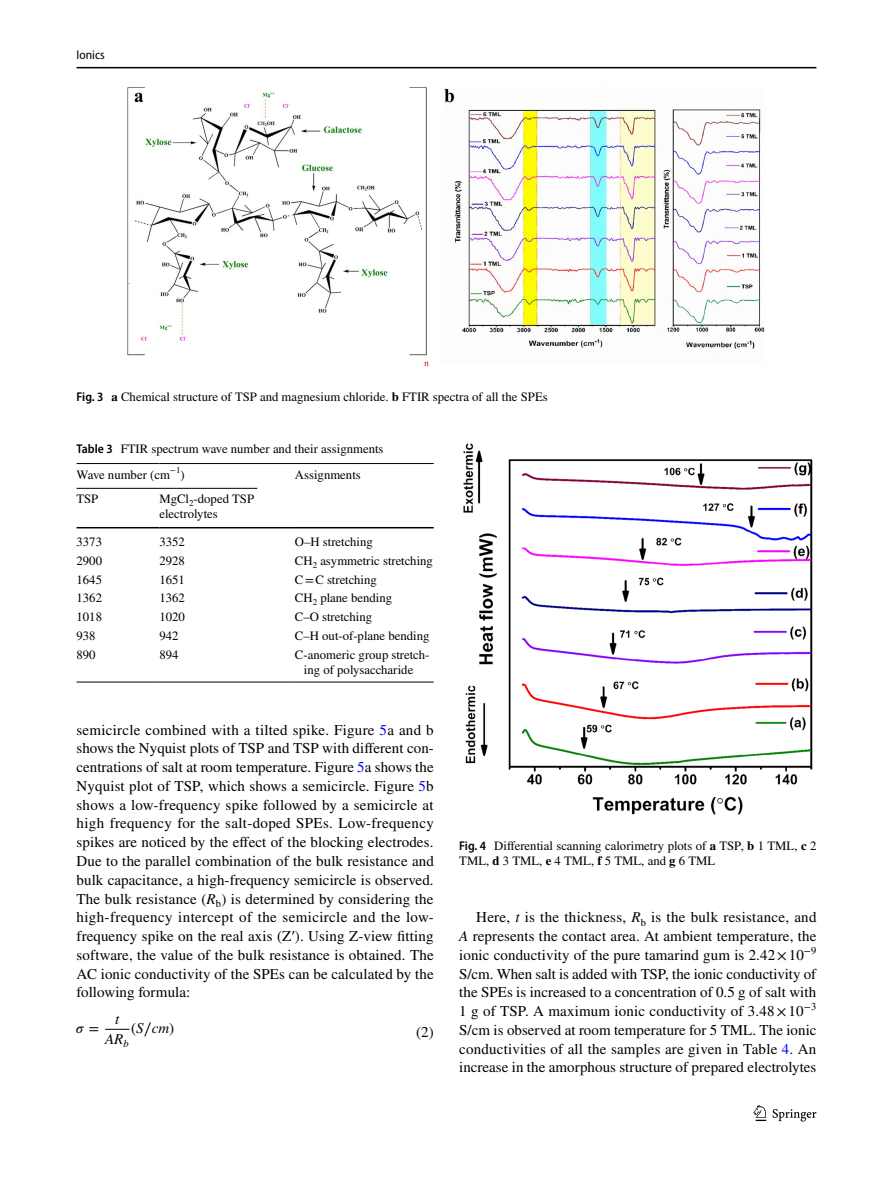
<style>
.page{position:relative;width:893px;height:1187px;background:#fff}
.page>*{position:absolute;margin:0;border:0;box-sizing:border-box;transform-origin:0 0}
.t1{font:15px/18.8px "STIX";color:#000;text-align:justify}
.t2{font:15px "STIX Math Regular 2";color:#000}
.t3{font:15px/19.2px "STIX General Italic 2";color:#000;text-align:center}
.t4{font:15px "STIX Math Italic 2";color:#000}
.t5{font:12.75px/15px "STIX";color:#000}
.t6{font:semi-condensed 12.75px "Myriad Pro";color:#000}
.s1{font-family:"Myriad Pro";font-weight:600;font-stretch:semi-condensed}
.s2{font-weight:700}
.s3{color:#00f}
.s4{font-style:italic}
.s5{font-family:"Times New Roman"}
.s6{font-family:"STIX Math Regular 2"}
.s7{font-family:"STIX General Italic 2"}
</style>
<div class="page">
<hr style="left:77px;top:67px;width:739px;height:1px;background:#000">
<svg style="left:753px;top:1105px;width:13px;height:15px"></svg>
<svg style="left:773px;top:1109px;width:43px;height:12px"></svg>
<svg style="left:105px;top:1028px;width:24px;height:1px"></svg>
<img style="left:127px;top:87px;width:638px;height:279px">
<hr style="left:77px;top:463px;width:82px;height:1px;background:#000">
<hr style="left:159px;top:463px;width:136px;height:1px;background:#000">
<hr style="left:295px;top:463px;width:139px;height:1px;background:#000">
<hr style="left:295px;top:527px;width:139px;height:1px;background:#000">
<hr style="left:77px;top:527px;width:82px;height:1px;background:#000">
<hr style="left:159px;top:527px;width:136px;height:1px;background:#000">
<hr style="left:77px;top:681px;width:82px;height:1px;background:#000">
<hr style="left:159px;top:681px;width:136px;height:1px;background:#000">
<hr style="left:295px;top:681px;width:139px;height:1px;background:#000">
<hr style="left:77px;top:488px;width:180px;height:1px;background:#000">
<img style="left:463px;top:443px;width:349px;height:371px">
<p class="t6" style="left:77px;top:48px;width:30px">Ionics</p>
<p class="t5" style="left:77px;top:390px;width:473px"><span class="s1">Fig. 3</span> <span class="s2">a</span> Chemical structure of TSP and magnesium chloride. <span class="s2">b</span> FTIR spectra of all the SPEs</p>
<p class="t5" style="left:77px;top:437px;width:309px;line-height:25.5px"><span class="s1">Table 3</span> FTIR spectrum wave number and their assignments<br>Wave number (cm<sup>−1</sup>)</p>
<p class="t5" style="left:295px;top:467px;width:67px">Assignments</p>
<p class="t5" style="left:77px;top:492px;width:23px">TSP</p>
<p class="t5" style="left:159px;top:492px;width:96px">MgCl<sub>2</sub>-doped TSP electrolytes</p>
<p class="t5" style="left:77px;top:535px;width:27px">3373</p>
<p class="t5" style="left:159px;top:535px;width:27px">3352</p>
<p class="t5" style="left:295px;top:535px;width:79px">O–H stretching</p>
<p class="t5" style="left:77px;top:554px;width:27px">2900</p>
<p class="t5" style="left:159px;top:554px;width:27px">2928</p>
<p class="t5" style="left:295px;top:554px;width:140px">CH<sub>2</sub> asymmetric stretching</p>
<p class="t5" style="left:77px;top:572px;width:27px">1645</p>
<p class="t5" style="left:159px;top:572px;width:27px">1651</p>
<p class="t5" style="left:295px;top:572px;width:83px">C=C stretching</p>
<p class="t5" style="left:77px;top:591px;width:27px">1362</p>
<p class="t5" style="left:159px;top:591px;width:27px">1362</p>
<p class="t5" style="left:295px;top:591px;width:99px">CH<sub>2</sub> plane bending</p>
<p class="t5" style="left:77px;top:610px;width:27px">1018</p>
<p class="t5" style="left:159px;top:610px;width:27px">1020</p>
<p class="t5" style="left:295px;top:610px;width:79px">C–O stretching</p>
<p class="t5" style="left:77px;top:628px;width:21px">938</p>
<p class="t5" style="left:159px;top:628px;width:21px">942</p>
<p class="t5" style="left:295px;top:628px;width:136px">C–H out-of-plane bending</p>
<p class="t5" style="left:77px;top:647px;width:21px">890</p>
<p class="t5" style="left:159px;top:647px;width:21px">894</p>
<p class="t5" style="left:295px;top:647px;width:136px;text-align:center">C-anomeric group stretch&shy;ing of polysaccharide</p>
<p class="t1" style="left:77px;top:721px;width:359px">semicircle combined with a tilted spike. Figure <span class="s3">5</span>a and b shows the Nyquist plots of TSP and TSP with different con&shy;centrations of salt at room temperature. Figure <span class="s3">5</span>a shows the Nyquist plot of TSP, which shows a semicircle. Figure <span class="s3">5</span>b shows a low-frequency spike followed by a semicircle at high frequency for the salt-doped SPEs. Low-frequency spikes are noticed by the effect of the blocking electrodes.<br>Due to the parallel combination of the bulk resistance and bulk capacitance, a high-frequency semicircle is observed.<br>The bulk resistance (<span class="s4">R</span><sub>b</sub>) is determined by considering the high-frequency intercept of the semicircle and the low&shy;frequency spike on the real axis (Z<span class="s5">′</span>). Using Z-view fitting software, the value of the bulk resistance is obtained. The AC ionic conductivity of the SPEs can be calculated by the following formula:</p>
<p class="t1" style="left:416px;top:1023px;width:19px">(2)</p>
<p class="t4" style="left:76px;top:1019px;width:25px">𝜎 <span class="s6">=</span></p>
<p class="t3" style="left:105px;top:1011px;width:25px">t<br>AR<sub>b</sub></p>
<p class="t2" style="left:131px;top:1022px;width:44px">(<span class="s7">S</span>∕<span class="s7">cm</span>)</p>
<p class="t5" style="left:459px;top:839px;width:359px"><span class="s1">Fig. 4</span> Differential scanning calorimetry plots of <span class="s2">a</span> TSP, <span class="s2">b</span> 1 TML, <span class="s2">c</span> 2<br>TML, <span class="s2">d</span> 3 TML, <span class="s2">e</span> 4 TML, <span class="s2">f</span> 5 TML, and <span class="s2">g</span> 6 TML</p>
<p class="t1" style="left:459px;top:908px;width:359px;text-indent:17px">Here, <span class="s4">t</span> is the thickness, <span class="s4">R</span><sub>b</sub> is the bulk resistance, and <span class="s4">A</span> represents the contact area. At ambient temperature, the ionic conductivity of the pure tamarind gum is 2.42× -10<sup>−9<br></sup>S/cm. When salt is added with TSP, the ionic conductivity of the SPEs is increased to a concentration of 0.5 g of salt with 1 g of TSP. A maximum ionic conductivity of 3.48× -10<sup>−3<br></sup>S/cm is observed at room temperature for 5 TML. The ionic conductivities of all the samples are given in Table <span class="s3">4</span>. An increase in the amorphous structure of prepared electrolytes</p>
</div>
